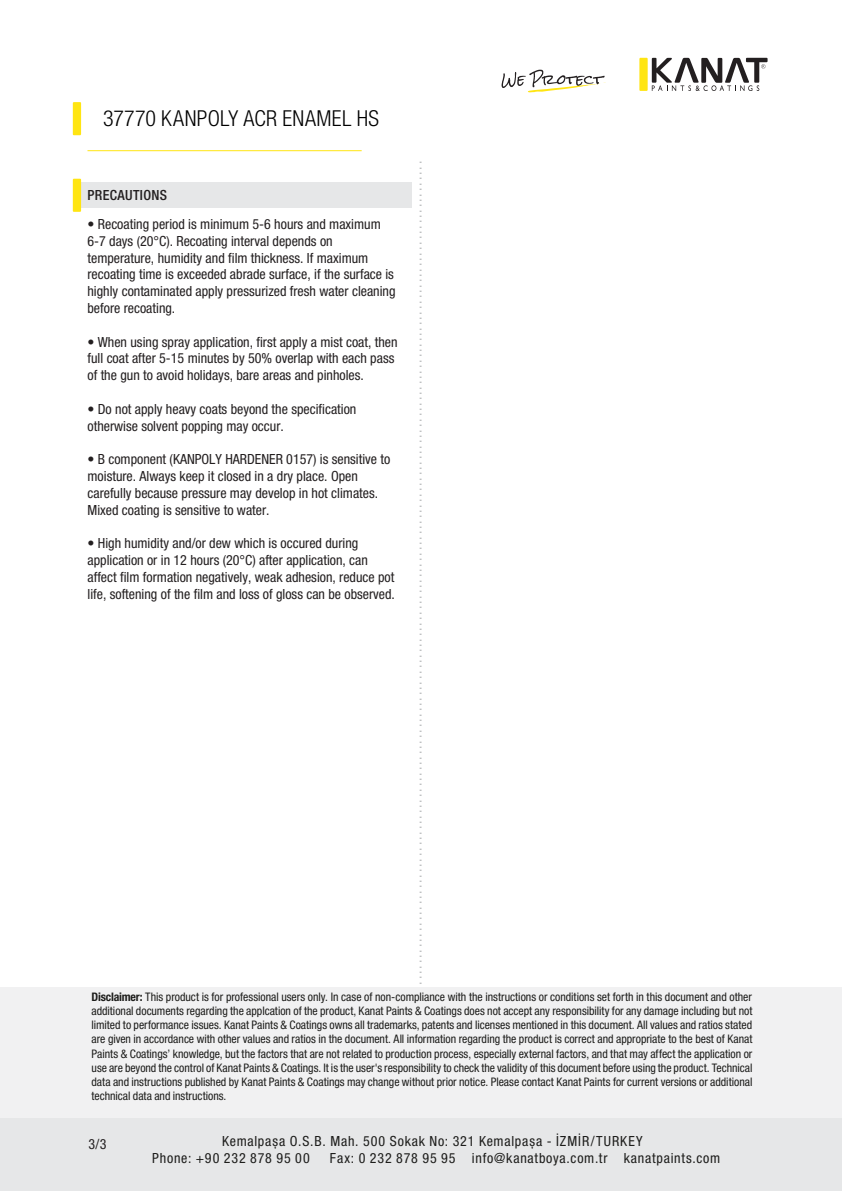
<style>
.page{position:relative;width:842px;height:1191px;background:#fff}
.page>*{position:absolute;margin:0;border:0;box-sizing:border-box;transform-origin:0 0}
.t1{font:300 condensed 22px "Helvetica Neue LT Pro";letter-spacing:.015em;color:#000}
.t2{font:300 condensed 18px "Helvetica Neue LT Pro";color:#bcbec0;scale:1.06 1}
.t3{font:condensed 14px/16.8px "Helvetica Neue LT Pro";color:#231f20}
.t4{font:condensed 14px/16.8px "Helvetica Neue LT Pro";letter-spacing:.055em;color:#1d1d1b}
.t5{font:500 condensed 14px "Helvetica Neue LT Pro";letter-spacing:.025em;color:#231f20}
.t6{font:condensed 11.8px/14.2px "Helvetica Neue LT Pro";color:#1d1d1b;text-align:justify}
.s1{font-weight:700}
</style>
<div class="page">
<div style="left:0;top:1117px;width:842px;height:74px;background:#e6e7e8"></div>
<svg style="left:73px;top:102px;width:8px;height:33px"></svg>
<div style="left:77px;top:182px;width:334px;height:26px;background:#e6e7e8"></div>
<svg style="left:73px;top:179px;width:8px;height:33px"></svg>
<hr style="left:87px;top:150px;width:275px;height:1px;background:#ffe512">
<div style="left:0;top:986px;width:842px;height:131px;background:#f1f1f2"></div>
<svg style="left:639px;top:58px;width:129px;height:33px"></svg>
<svg style="left:501px;top:70px;width:105px;height:23px"></svg>
<h1 class="t1" style="left:103px;top:105px;width:277px">37770 KANPOLY ACR ENAMEL HS</h1>
<h2 class="t2" style="left:436px;top:160px;width:916px;rotate:90deg">.....................................................................................................................................................................................</h2>
<p class="t5" style="left:87px;top:187px;width:81px">PRECAUTIONS</p>
<p class="t3" style="left:87px;top:216px;width:310px">• Recoating period is minimum 5-6 hours and maximum 6-7 days (20°C). Recoating interval depends on temperature, humidity and film thickness. If maximum recoating time is exceeded abrade surface, if the surface is highly contaminated apply pressurized fresh water cleaning before recoating.</p>
<p class="t3" style="left:87px;top:333px;width:312px">• When using spray application, first apply a mist coat, then full coat after 5-15 minutes by 50% overlap with each pass of the gun to avoid holidays, bare areas and pinholes.</p>
<p class="t3" style="left:87px;top:400px;width:270px">• Do not apply heavy coats beyond the specification otherwise solvent popping may occur.</p>
<p class="t3" style="left:87px;top:451px;width:304px">• B component (KANPOLY HARDENER 0157) is sensitive to moisture. Always keep it closed in a dry place. Open carefully because pressure may develop in hot climates.<br>Mixed coating is sensitive to water.</p>
<p class="t3" style="left:87px;top:535px;width:309px">• High humidity and/or dew which is occured during application or in 12 hours (20°C) after application, can affect film formation negatively, weak adhesion, reduce pot life, softening of the film and loss of gloss can be observed.</p>
<p class="t6" style="left:92px;top:989px;width:662px"><span class="s1">Disclaimer:</span> This product is for professional users only. In case of non-compliance with the instructions or conditions set forth in this document and other additional documents regarding the applcation of the product, Kanat Paints &amp; Coatings does not accept any responsibility for any damage including but not limited to performance issues. Kanat Paints &amp; Coatings owns all trademarks, patents and licenses mentioned in this document. All values and ratios stated are given in accordance with other values and ratios in the document. All information regarding the product is correct and appropriate to the best of Kanat Paints &amp; Coatings’ knowledge, but the factors that are not related to production process, especially external factors, and that may affect the application or use are beyond the control of Kanat Paints &amp; Coatings. It is the user's responsibility to check the validity of this document before using the product. Technical data and instructions published by Kanat Paints &amp; Coatings may change without prior notice. Please contact Kanat Paints for current versions or additional technical data and instructions.</p>
<p class="t4" style="left:152px;top:1132px;width:492px;text-indent:70px">Kemalpașa O.S.B. Mah. 500 Sokak No: 321 Kemalpașa - İZMİR/TURKEY<br>Phone: +90 232 878 95 00</p>
<p class="t3" style="left:88px;top:1135px;width:20px">3/3</p>
<p class="t4" style="left:330px;top:1149px;width:392px">Fax: 0 232 878 95 95 info@kanatboya.com.tr kanatpaints.com</p>
</div>
